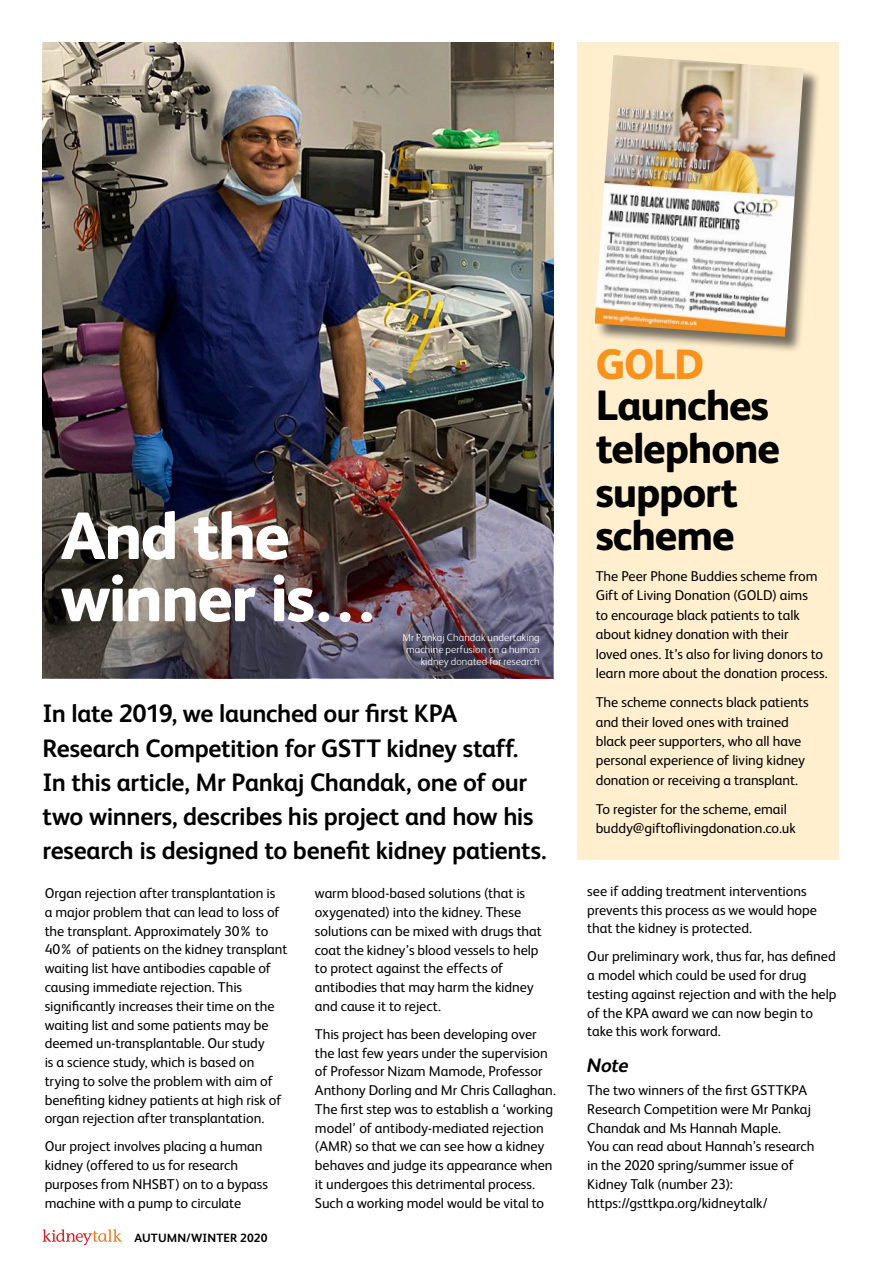
<style>
.page{position:relative;width:881px;height:1263px;background:#fff}
.page>*{position:absolute;margin:0;border:0;box-sizing:border-box;transform-origin:0 0}
.head{font:800 67.05px/62.2px "FS Albert";letter-spacing:-.035em;color:#fff}
.head-2{font:800 42.45px/42.8px "FS Albert";letter-spacing:-.025em;color:#000}
.text_no_indents___pa{font:700 25.2px/34.2px "FS Albert";letter-spacing:-.015em;color:#000}
.text_no_indents___pa-2{font:italic 700 19.5px "FS Albert";color:#000}
.text_no_indents___pa-3{font:14.25px/18.8px "FS Albert";letter-spacing:-.005em;color:#000}
.t1{font:700 12px "FS Albert";letter-spacing:.015em;color:#000}
.small_2{font:300 10.5px/12px "FS Albert";letter-spacing:.01em;color:#fff;text-align:right}
.s1{color:#f7931d}
</style>
<div class="page">
<div style="left:576px;top:42px;width:262px;height:817px;background:#ffefcf"></div>
<img style="left:43px;top:43px;width:510px;height:635px">
<div style="left:595px;top:56px;width:224px;height:297px;background:#000;opacity:.55"></div>
<img style="left:595px;top:55px;width:208px;height:282px">
<svg style="left:42px;top:1229px;width:80px;height:16px"></svg>
<p class="head" style="left:61px;top:504px;width:319px">And the winner is…</p>
<p class="small_2" style="left:402px;top:631px;width:139px">Mr Pankaj Chandak undertaking machine perfusion on a human kidney donated for research</p>
<p class="text_no_indents___pa" style="left:43px;top:697px;width:505px">In late 2019, we launched our first KPA Research Competition for GSTT kidney staff.<br>In this article, Mr Pankaj Chandak, one of our two winners, describes his project and how his research is designed to benefit kidney patients.</p>
<p class="text_no_indents___pa-3" style="left:45px;top:884px;width:244px">Organ rejection after transplantation is<br>a major problem that can lead to loss of the transplant. Approximately 30% to 40% of patients on the kidney transplant waiting list have antibodies capable of causing immediate rejection. This significantly increases their time on the waiting list and some patients may be deemed un-transplantable. Our study<br>is a science study, which is based on trying to solve the problem with aim of benefiting kidney patients at high risk of organ rejection after transplantation.</p>
<p class="text_no_indents___pa-3" style="left:45px;top:1137px;width:225px">Our project involves placing a human kidney (offered to us for research purposes from NHSBT) on to a bypass machine with a pump to circulate</p>
<p class="t1" style="left:134px;top:1231px;width:134px">AUTUMN/WINTER 2020</p>
<p class="text_no_indents___pa-3" style="left:315px;top:884px;width:228px">warm blood-based solutions (that is oxygenated) into the kidney. These solutions can be mixed with drugs that coat the kidney’s blood vessels to help to protect against the effects of antibodies that may harm the kidney and cause it to reject.</p>
<p class="text_no_indents___pa-3" style="left:315px;top:1025px;width:242px">This project has been developing over the last few years under the supervision of Professor Nizam Mamode, Professor Anthony Dorling and Mr Chris Callaghan.<br>The first step was to establish a ‘working model’ of antibody-mediated rejection (AMR) so that we can see how a kidney behaves and judge its appearance when it undergoes this detrimental process.<br>Such a working model would be vital to</p>
<p class="head-2" style="left:595px;top:343px;width:185px"><span class="s1">GOLD<br></span>Launches telephone support scheme</p>
<p class="text_no_indents___pa-3" style="left:595px;top:566px;width:233px;line-height:19.5px">The Peer Phone Buddies scheme from Gift of Living Donation (GOLD) aims<br>to encourage black patients to talk about kidney donation with their<br>loved ones. It’s also for living donors to learn more about the donation process.</p>
<p class="text_no_indents___pa-3" style="left:595px;top:692px;width:214px;line-height:19.5px">The scheme connects black patients and their loved ones with trained black peer supporters, who all have personal experience of living kidney donation or receiving a transplant.</p>
<p class="text_no_indents___pa-3" style="left:595px;top:799px;width:201px;line-height:19.5px">To register for the scheme, email buddy@giftoflivingdonation.co.uk</p>
<p class="text_no_indents___pa-3" style="left:587px;top:881px;width:231px">see if adding treatment interventions prevents this process as we would hope that the kidney is protected.</p>
<p class="text_no_indents___pa-3" style="left:587px;top:947px;width:250px">Our preliminary work, thus far, has defined a model which could be used for drug testing against rejection and with the help of the KPA award we can now begin to take this work forward.</p>
<p class="text_no_indents___pa-2" style="left:587px;top:1054px;width:43px">Note</p>
<p class="text_no_indents___pa-3" style="left:587px;top:1081px;width:228px">The two winners of the first GSTTKPA Research Competition were Mr Pankaj Chandak and Ms Hannah Maple.<br>You can read about Hannah’s research in the 2020 spring/summer issue of Kidney Talk (number 23): https://gsttkpa.org/kidneytalk/</p>
</div>
